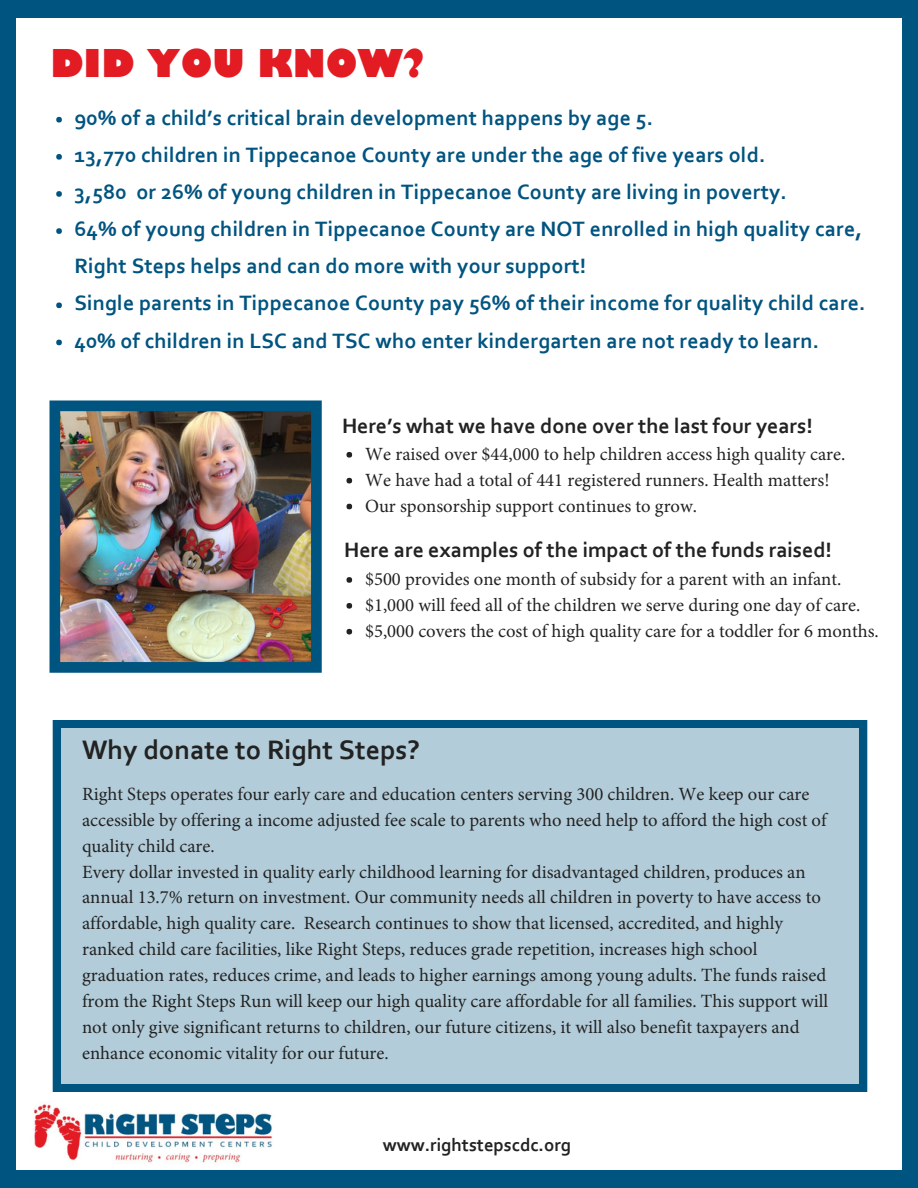
<style>
.page{position:relative;width:918px;height:1188px;background:#fff}
.page>*{position:absolute;margin:0;border:0;box-sizing:border-box;transform-origin:0 0}
.t1{font:800 37.35px "Gill Sans";color:#e31b23}
.t2{font:700 28.05px "Corbel";color:#222}
.t3{font:700 21.75px/37.2px "Corbel";letter-spacing:.01em;color:#005480}
.t4{font:700 21.75px "Corbel";color:#222}
.t5{font:18.75px/25.8px "Minion Pro";color:#222}
.t6{font:700 18.75px "Corbel";color:#222}
.t7{font:18.6px/25.8px "Minion Pro";color:#222}
</style>
<div class="page">
<div style="left:903px;top:1170px;width:15px;height:18px;background:#005480"></div>
<div style="left:0;top:16px;width:16px;height:1156px;background:#005480"></div>
<div style="left:0;top:1170px;width:16px;height:18px;background:#005480"></div>
<div style="left:903px;top:16px;width:15px;height:1156px;background:#005480"></div>
<div style="left:14px;top:1170px;width:890px;height:18px;background:#005480"></div>
<div style="left:903px;top:0;width:15px;height:18px;background:#005480"></div>
<div style="left:0;top:0;width:16px;height:18px;background:#005480"></div>
<div style="left:14px;top:0;width:890px;height:18px;background:#005480"></div>
<div style="left:53px;top:720px;width:814px;height:372px;background:#b3ccd9"></div>
<div style="left:860px;top:1085px;width:7px;height:7px;background:#005480"></div>
<div style="left:53px;top:727px;width:8px;height:358px;background:#005480"></div>
<div style="left:53px;top:1085px;width:8px;height:7px;background:#005480"></div>
<div style="left:860px;top:727px;width:7px;height:358px;background:#005480"></div>
<div style="left:60px;top:1085px;width:800px;height:7px;background:#005480"></div>
<div style="left:860px;top:720px;width:7px;height:8px;background:#005480"></div>
<div style="left:53px;top:720px;width:8px;height:8px;background:#005480"></div>
<div style="left:60px;top:720px;width:800px;height:8px;background:#005480"></div>
<img style="left:34px;top:1104px;width:238px;height:59px">
<svg style="left:56px;top:117px;width:6px;height:6px"></svg>
<svg style="left:56px;top:154px;width:6px;height:6px"></svg>
<svg style="left:56px;top:191px;width:6px;height:6px"></svg>
<svg style="left:56px;top:228px;width:6px;height:6px"></svg>
<svg style="left:56px;top:303px;width:6px;height:5px"></svg>
<svg style="left:56px;top:340px;width:6px;height:5px"></svg>
<svg style="left:346px;top:452px;width:6px;height:6px"></svg>
<svg style="left:346px;top:478px;width:6px;height:5px"></svg>
<svg style="left:346px;top:504px;width:6px;height:5px"></svg>
<svg style="left:346px;top:577px;width:6px;height:6px"></svg>
<svg style="left:346px;top:603px;width:6px;height:6px"></svg>
<svg style="left:346px;top:629px;width:6px;height:6px"></svg>
<img style="left:50px;top:400px;width:272px;height:273px">
<h1 class="t1" style="left:51px;top:39px;width:376px">DID YOU KNOW?</h1>
<p class="t3" style="left:74px;top:98px;width:793px">90% of a child’s critical brain development happens by age 5.<br>13,770 children in Tippecanoe County are under the age of five years old.<br>3,580 or 26% of young children in Tippecanoe County are living in poverty.<br>64% of young children in Tippecanoe County are NOT enrolled in high quality care, Right Steps helps and can do more with your support!<br>Single parents in Tippecanoe County pay 56% of their income for quality child care.<br>40% of children in LSC and TSC who enter kindergarten are not ready to learn.</p>
<p class="t4" style="left:342px;top:412px;width:472px">Here’s what we have done over the last four years!</p>
<p class="t7" style="left:365px;top:441px;width:482px">We raised over $44,000 to help children access high quality care.<br>We have had a total of 441 registered runners. Health matters!<br>Our sponsorship support continues to grow.</p>
<p class="t4" style="left:344px;top:536px;width:489px">Here are examples of the impact of the funds raised!</p>
<p class="t7" style="left:365px;top:566px;width:515px">$500 provides one month of subsidy for a parent with an infant. $1,000 will feed all of the children we serve during one day of care. $5,000 covers the cost of high quality care for a toddler for 6 months.</p>
<h2 class="t2" style="left:82px;top:733px;width:339px">Why donate to Right Steps?</h2>
<p class="t5" style="left:82px;top:781px;width:748px">Right Steps operates four early care and education centers serving 300 children. We keep our care accessible by offering a income adjusted fee scale to parents who need help to afford the high cost of quality child care.<br>Every dollar invested in quality early childhood learning for disadvantaged children, produces an annual 13.7% return on investment. Our community needs all children in poverty to have access to affordable, high quality care. Research continues to show that licensed, accredited, and highly ranked child care facilities, like Right Steps, reduces grade repetition, increases high school graduation rates, reduces crime, and leads to higher earnings among young adults. The funds raised from the Right Steps Run will keep our high quality care affordable for all families. This support will not only give significant returns to children, our future citizens, it will also benefit taxpayers and enhance economic vitality for our future.</p>
<p class="t6" style="left:383px;top:1133px;width:190px">www.rightstepscdc.org</p>
</div>
